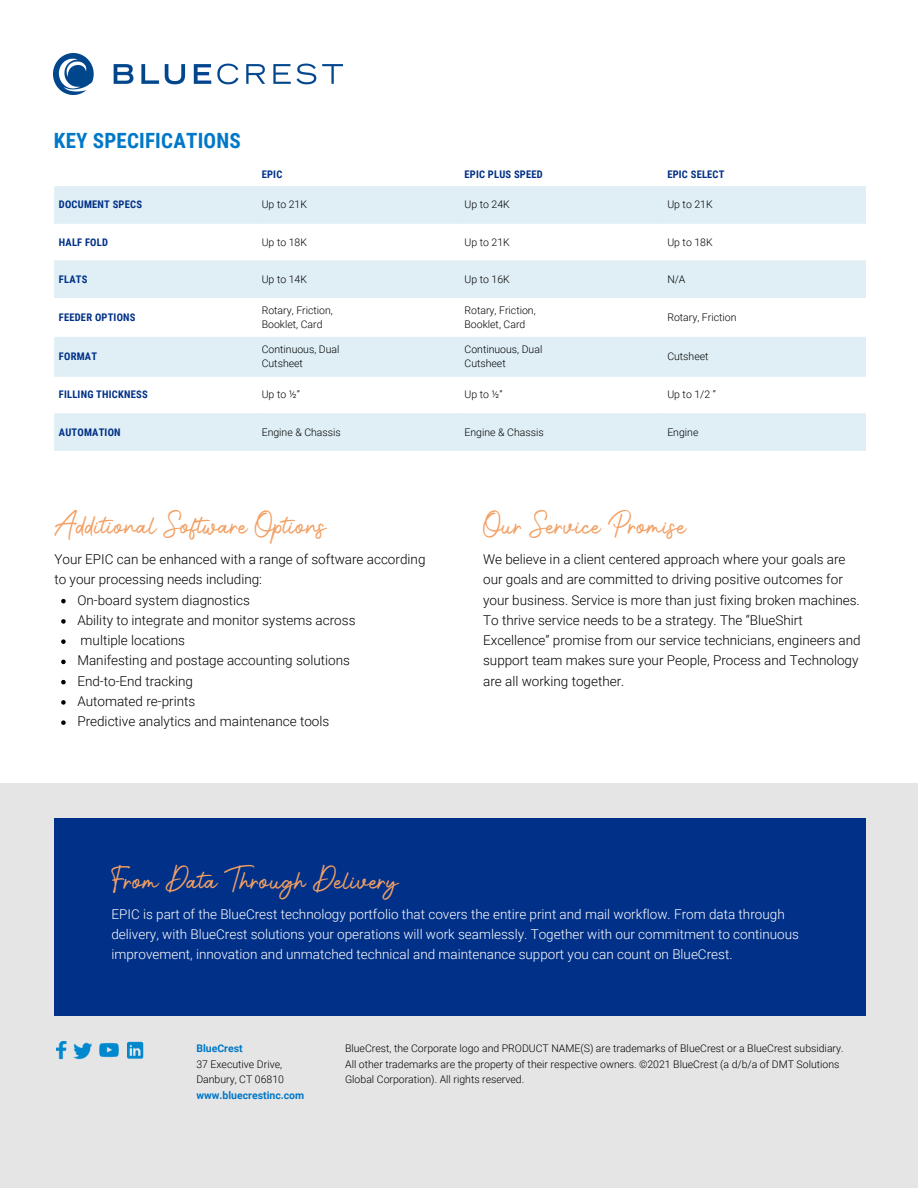
<style>
.page{position:relative;width:918px;height:1188px;background:#fff}
.page>*{position:absolute;margin:0;border:0;box-sizing:border-box;transform-origin:0 0}
.t1{font:700 21px "Roboto Condensed";letter-spacing:.01em;color:#0077c8}
.t2{font:16.5px "Photoshoot";color:#f2a064}
.t3{font:300 13.5px/20.2px "Roboto";color:#000}
.t4{font:300 13.5px/20.2px "Roboto";color:#fff}
.t5{font:300 10.5px/14px "Roboto";color:#000}
.t6{font:700 10.5px "Roboto Condensed";letter-spacing:.02em;color:#003087}
.t7{font:700 10.5px "Roboto";color:#0077c8}
</style>
<div class="page">
<div style="left:0;top:784px;width:918px;height:404px;background:#e5e5e5"></div>
<div style="left:54px;top:818px;width:812px;height:197px;background:#003087"></div>
<img style="left:54px;top:54px;width:289px;height:40px">
<svg style="left:54px;top:186px;width:812px;height:265px;fill:#dfeff5"></svg>
<svg style="left:61px;top:599px;width:5px;height:4px"></svg>
<svg style="left:61px;top:619px;width:5px;height:5px"></svg>
<svg style="left:61px;top:639px;width:5px;height:5px"></svg>
<svg style="left:61px;top:660px;width:5px;height:4px"></svg>
<svg style="left:61px;top:680px;width:5px;height:4px"></svg>
<svg style="left:61px;top:700px;width:5px;height:5px"></svg>
<svg style="left:61px;top:720px;width:5px;height:5px"></svg>
<img style="left:74px;top:1042px;width:18px;height:18px">
<img style="left:100px;top:1043px;width:19px;height:15px">
<img style="left:56px;top:1042px;width:10px;height:18px">
<img style="left:127px;top:1042px;width:17px;height:17px">
<h1 class="t1" style="left:54px;top:129px;width:189px">KEY SPECIFICATIONS</h1>
<p class="t6" style="left:262px;top:168px;width:22px">EPIC</p>
<p class="t6" style="left:465px;top:168px;width:80px">EPIC PLUS SPEED</p>
<p class="t6" style="left:667px;top:168px;width:59px">EPIC SELECT</p>
<p class="t6" style="left:59px;top:199px;width:85px">DOCUMENT SPECS</p>
<p class="t5" style="left:262px;top:198px;width:47px">Up to 21K</p>
<p class="t5" style="left:465px;top:198px;width:47px">Up to 24K</p>
<p class="t5" style="left:667px;top:198px;width:47px">Up to 21K</p>
<p class="t6" style="left:59px;top:236px;width:51px">HALF FOLD</p>
<p class="t5" style="left:262px;top:235px;width:47px">Up to 18K</p>
<p class="t5" style="left:465px;top:235px;width:47px">Up to 21K</p>
<p class="t5" style="left:667px;top:235px;width:47px">Up to 18K</p>
<p class="t6" style="left:59px;top:273px;width:30px">FLATS</p>
<p class="t5" style="left:262px;top:272px;width:47px">Up to 14K</p>
<p class="t5" style="left:465px;top:272px;width:47px">Up to 16K</p>
<p class="t5" style="left:667px;top:272px;width:20px">N/A</p>
<p class="t6" style="left:59px;top:311px;width:78px">FEEDER OPTIONS</p>
<p class="t5" style="left:262px;top:303px;width:73px">Rotary, Friction,<br>Booklet, Card</p>
<p class="t5" style="left:465px;top:303px;width:73px">Rotary, Friction,<br>Booklet, Card</p>
<p class="t5" style="left:667px;top:310px;width:71px">Rotary, Friction</p>
<p class="t6" style="left:59px;top:350px;width:40px">FORMAT</p>
<p class="t5" style="left:262px;top:342px;width:79px">Continuous, Dual<br>Cutsheet</p>
<p class="t5" style="left:465px;top:342px;width:79px">Continuous, Dual<br>Cutsheet</p>
<p class="t5" style="left:667px;top:349px;width:43px">Cutsheet</p>
<p class="t6" style="left:59px;top:389px;width:90px">FILLING THICKNESS</p>
<p class="t5" style="left:262px;top:388px;width:40px">Up to ½”</p>
<p class="t5" style="left:465px;top:388px;width:40px">Up to ½”</p>
<p class="t5" style="left:667px;top:388px;width:50px">Up to 1/2 “</p>
<p class="t6" style="left:59px;top:426px;width:63px">AUTOMATION</p>
<p class="t5" style="left:262px;top:425px;width:81px">Engine &amp; Chassis</p>
<p class="t5" style="left:465px;top:425px;width:81px">Engine &amp; Chassis</p>
<p class="t5" style="left:667px;top:425px;width:33px">Engine</p>
<p class="t2" style="left:54px;top:521px;width:273px">Additional Software Options</p>
<p class="t3" style="left:54px;top:549px;width:373px">Your EPIC can be enhanced with a range of software according to your processing needs including:</p>
<p class="t3" style="left:77px;top:590px;width:280px">On-board system diagnostics<br>Ability to integrate and monitor systems across multiple locations<br>Manifesting and postage accounting solutions End-to-End tracking<br>Automated re-prints<br>Predictive analytics and maintenance tools</p>
<p class="t2" style="left:483px;top:521px;width:205px">Our Service Promise</p>
<p class="t3" style="left:483px;top:549px;width:379px">We believe in a client centered approach where your goals are our goals and are committed to driving positive outcomes for your business. Service is more than just fixing broken machines.<br>To thrive service needs to be a strategy. The “BlueShirt Excellence” promise from our service technicians, engineers and support team makes sure your People, Process and Technology are all working together.</p>
<p class="t2" style="left:111px;top:876px;width:288px">From Data Through Delivery</p>
<p class="t4" style="left:111px;top:904px;width:689px">EPIC is part of the BlueCrest technology portfolio that covers the entire print and mail workflow. From data through delivery, with BlueCrest solutions your operations will work seamlessly. Together with our commitment to continuous improvement, innovation and unmatched technical and maintenance support you can count on BlueCrest.</p>
<p class="t7" style="left:196px;top:1042px;width:48px">BlueCrest</p>
<p class="t5" style="left:196px;top:1056px;width:89px;line-height:15.8px">37 Executive Drive,<br>Danbury, CT 06810</p>
<p class="t7" style="left:196px;top:1089px;width:109px">www.bluecrestinc.com</p>
<p class="t5" style="left:345px;top:1040px;width:500px;line-height:15.8px">BlueCrest, the Corporate logo and PRODUCT NAME(S) are trademarks of BlueCrest or a BlueCrest subsidiary.<br>All other trademarks are the property of their respective owners. ©2021 BlueCrest (a d/b/a of DMT Solutions<br>Global Corporation). All rights reserved.</p>
</div>
